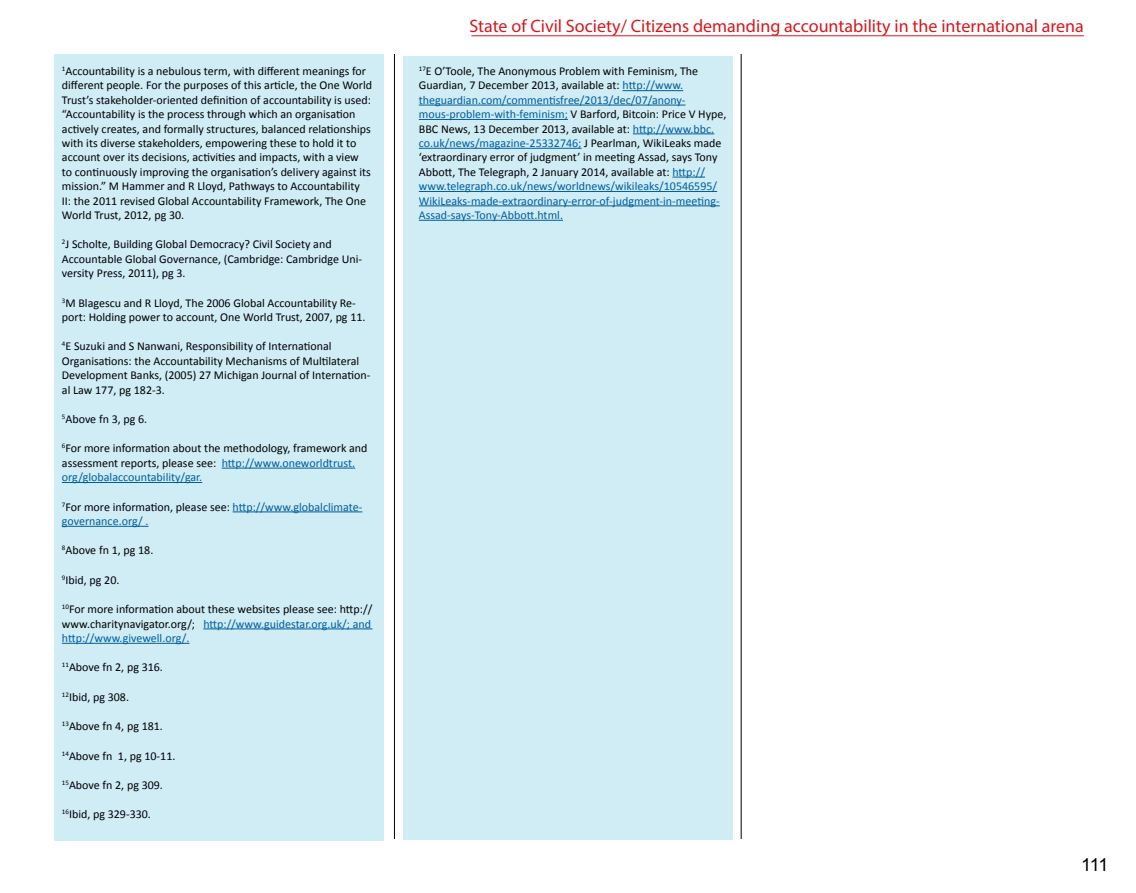
<style>
.page{position:relative;width:1136px;height:893px;background:#fff}
.page>*{position:absolute;margin:0;border:0;box-sizing:border-box;transform-origin:0 0}
.t1{font:18px "Myriad Pro";color:#d51920}
.t2{font:18px "Arial";color:#000}
.t3{font:12px/14.4px "Calibri";color:#000}
.t4{font:12px/14.4px "Calibri";color:#005e9e}
.s1{color:#005e9e}
.s2{color:#000}
</style>
<div class="page">
<hr style="left:471px;top:36px;width:612px;height:1px;background:#d51920">
<hr style="left:394px;top:54px;width:1px;height:785px;background:#000">
<hr style="left:740px;top:54px;width:1px;height:785px;background:#000">
<div style="left:54px;top:54px;width:330px;height:786px;background:#d0ecf4"></div>
<div style="left:403px;top:56px;width:329px;height:784px;background:#d0ecf4"></div>
<hr style="left:222px;top:468px;width:133px;height:1px;background:#005e9e">
<hr style="left:62px;top:482px;width:140px;height:1px;background:#005e9e">
<hr style="left:233px;top:511px;width:129px;height:1px;background:#005e9e">
<hr style="left:62px;top:526px;width:86px;height:1px;background:#005e9e">
<hr style="left:203px;top:628px;width:169px;height:1px;background:#005e9e">
<hr style="left:62px;top:643px;width:127px;height:1px;background:#005e9e">
<hr style="left:622px;top:90px;width:61px;height:1px;background:#005e9e">
<hr style="left:419px;top:105px;width:266px;height:1px;background:#005e9e">
<hr style="left:419px;top:119px;width:149px;height:1px;background:#005e9e">
<hr style="left:632px;top:133px;width:82px;height:1px;background:#005e9e">
<hr style="left:419px;top:148px;width:162px;height:1px;background:#005e9e">
<hr style="left:672px;top:177px;width:33px;height:1px;background:#005e9e">
<hr style="left:419px;top:191px;width:298px;height:1px;background:#005e9e">
<hr style="left:419px;top:205px;width:300px;height:1px;background:#005e9e">
<hr style="left:419px;top:220px;width:144px;height:1px;background:#005e9e">
<p class="t3" style="left:62px;top:64px;width:312px"><sup>1</sup>Accountability is a nebulous term, with different meanings for different people. For the purposes of this article, the One World Trust’s stakeholder-oriented definition of accountability is used: “Accountability is the process through which an organisation actively creates, and formally structures, balanced relationships with its diverse stakeholders, empowering these to hold it to account over its decisions, activities and impacts, with a view<br>to continuously improving the organisation’s delivery against its mission.” M Hammer and R Lloyd, Pathways to Accountability<br>II: the 2011 revised Global Accountability Framework, The One World Trust, 2012, pg 30.</p>
<p class="t3" style="left:62px;top:237px;width:302px"><sup>2</sup>J Scholte, Building Global Democracy? Civil Society and<br>Accountable Global Governance, (Cambridge: Cambridge Uni&shy;versity Press, 2011), pg 3.</p>
<p class="t3" style="left:62px;top:295px;width:305px"><sup>3</sup>M Blagescu and R Lloyd, The 2006 Global Accountability Re&shy;port: Holding power to account, One World Trust, 2007, pg 11.</p>
<p class="t3" style="left:62px;top:339px;width:310px"><sup>4</sup>E Suzuki and S Nanwani, Responsibility of International Organisations: the Accountability Mechanisms of Multilateral Development Banks, (2005) 27 Michigan Journal of Internation&shy;al Law 177, pg 182-3.</p>
<p class="t3" style="left:62px;top:412px;width:87px"><sup>5</sup>Above fn 3, pg 6.</p>
<p class="t3" style="left:62px;top:441px;width:307px"><sup>6</sup>For more information about the methodology, framework and assessment reports, please see: <span class="s1">http://www.oneworldtrust. org/globalaccountability/gar.</span></p>
<p class="t4" style="left:62px;top:499px;width:302px"><sup>7</sup><span class="s2">For more information, please see:</span> http://www.globalclimate&shy;governance.org/ .</p>
<p class="t3" style="left:62px;top:543px;width:93px"><sup>8</sup>Above fn 1, pg 18.</p>
<p class="t3" style="left:62px;top:573px;width:59px"><sup>9</sup>Ibid, pg 20.</p>
<p class="t3" style="left:62px;top:602px;width:312px;text-align:justify"><sup>10</sup>For more information about these websites please see: http:// www.charitynavigator.org/; <span class="s1">http://www.guidestar.org.uk/; and http://www.givewell.org/.</span></p>
<p class="t3" style="left:62px;top:660px;width:103px"><sup>11</sup>Above fn 2, pg 316.</p>
<p class="t3" style="left:62px;top:690px;width:69px"><sup>12</sup>Ibid, pg 308.</p>
<p class="t3" style="left:62px;top:719px;width:103px"><sup>13</sup>Above fn 4, pg 181.</p>
<p class="t3" style="left:62px;top:748px;width:115px"><sup>14</sup>Above fn 1, pg 10-11.</p>
<p class="t3" style="left:62px;top:778px;width:103px"><sup>15</sup>Above fn 2, pg 309.</p>
<p class="t3" style="left:62px;top:807px;width:91px"><sup>16</sup>Ibid, pg 329-330.</p>
<h1 class="t1" style="left:469px;top:15px;width:616px">State of Civil Society/ Citizens demanding accountability in the international arena</h1>
<p class="t4" style="left:419px;top:64px;width:309px"><sup>17</sup><span class="s2">E O’Toole, The Anonymous Problem with Feminism, The Guardian, 7 December 2013, available at:</span> http://www. theguardian.com/commentisfree/2013/dec/07/anony&shy;mous-problem-with-feminism; <span class="s2">V Barford, Bitcoin: Price V Hype, BBC News, 13 December 2013, available at:</span> http://www.bbc. co.uk/news/magazine-25332746; <span class="s2">J Pearlman, WikiLeaks made ‘extraordinary error of judgment’ in meeting Assad, says Tony Abbott, The Telegraph, 2 January 2014, available at:</span> http:// www.telegraph.co.uk/news/worldnews/wikileaks/10546595/ WikiLeaks-made-extraordinary-error-of-judgment-in-meeting-Assad-says-Tony-Abbott.html.</p>
<h1 class="t2" style="left:1080px;top:852px;width:29px">111</h1>
</div>
